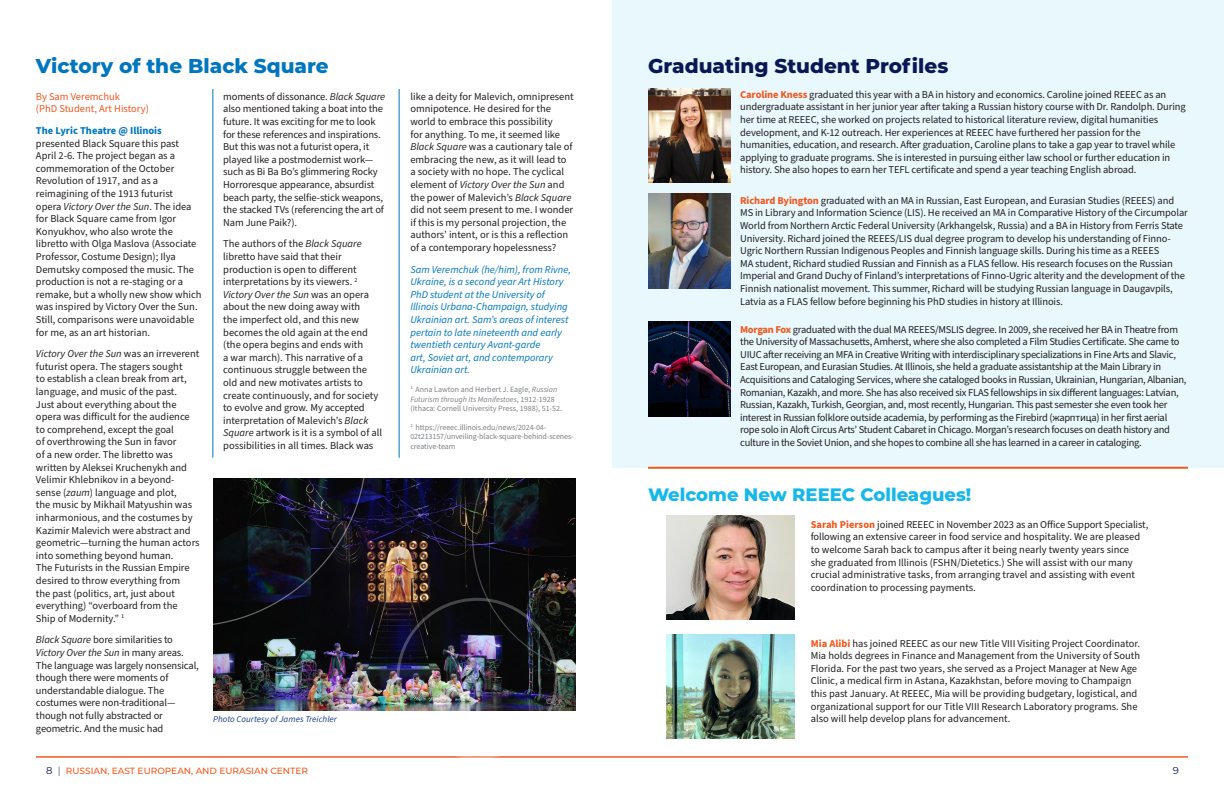
<style>
.page{position:relative;width:1224px;height:792px;background:#fff}
.page>*{position:absolute;margin:0;border:0;box-sizing:border-box;transform-origin:0 0}
.t1{font:800 20px "Montserrat";color:#091855}
.t2{font:800 20px "Montserrat";color:#0076be}
.t3{font:800 18px "Montserrat";color:#16b8e9}
.t4{font:10.5px/12.6px "Source Sans Pro";letter-spacing:-.01em;color:#231f20}
.t5{font:italic 10.5px/12.6px "Source Sans Pro";color:#0076be}
.t6{font:10.5px/12.6px "Source Sans Pro";color:#f15921}
.t7{font:10px "Montserrat";color:#091855}
.t8{font:500 9px "Montserrat";color:#f15921}
.t9{font:italic 9px "Source Sans Pro";color:#1a4185}
.t10{font:8px/9.6px "Source Sans Pro";letter-spacing:-.01em;color:#808285}
.s1{font-weight:700;color:#0076be}
.s2{font-style:italic}
.s3{font-weight:700;color:#f15921}
.s4{font-weight:400;font-size:10px;color:#091855}
.s5{font-weight:300;font-size:10px;color:#091855}
</style>
<div class="page">
<hr style="left:36px;top:756px;width:1152px;height:2px;background:#f15921">
<img style="left:213px;top:478px;width:363px;height:233px">
<div style="left:396px;top:598px;width:162px;height:161px;border:3px solid #fff;border-radius:50%"></div>
<div style="left:612px;top:0;width:612px;height:468px;background:#e8f8fc"></div>
<hr style="left:213px;top:89px;width:1px;height:369px;background:#0076be">
<hr style="left:399px;top:89px;width:1px;height:369px;background:#0076be">
<img style="left:648px;top:88px;width:83px;height:95px">
<img style="left:648px;top:193px;width:83px;height:95px">
<img style="left:648px;top:322px;width:83px;height:94px">
<hr style="left:648px;top:467px;width:540px;height:2px;background:#f15921">
<img style="left:667px;top:516px;width:128px;height:104px">
<img style="left:667px;top:635px;width:128px;height:104px">
<p class="t2" style="left:36px;top:52px;width:294px">Victory of the Black Square</p>
<p class="t6" style="left:36px;top:90px;width:114px">By Sam Veremchuk<br>(PhD Student, Art History)</p>
<p class="t4" style="left:36px;top:125px;width:167px"><span class="s1">The Lyric Theatre @ Illinois </span>presented Black Square this past<br>April 2-6. The project began as a commemoration of the October<br>Revolution of 1917, and as a reimagining of the 1913 futurist<br>opera <span class="s2">Victory Over the Sun</span>. The idea for Black Square came from Igor<br>Konyukhov, who also wrote the libretto with Olga Maslova (Associate<br>Professor, Costume Design); Ilya<br>Demutsky composed the music. The production is not a re-staging or a remake, but a wholly new show which was inspired by Victory Over the Sun.<br>Still, comparisons were unavoidable for me, as an art historian.</p>
<p class="t4" style="left:36px;top:348px;width:165px"><span class="s2">Victory Over the Sun</span> was an irreverent futurist opera. The stagers sought<br>to establish a clean break from art, language, and music of the past.<br>Just about everything about the opera was difficult for the audience to comprehend, except the goal<br>of overthrowing the Sun in favor<br>of a new order. The libretto was written by Aleksei Kruchenykh and Velimir Khlebnikov in a beyond&shy;sense (<span class="s2">zaum</span>) language and plot,<br>the music by Mikhail Matyushin was inharmonious, and the costumes by Kazimir Malevich were abstract and geometric—turning the human actors into something beyond human.<br>The Futurists in the Russian Empire desired to throw everything from<br>the past (politics, art, just about everything) “overboard from the Ship of Modernity.” <sup>1</sup></p>
<p class="t4" style="left:36px;top:634px;width:164px"><span class="s2">Black Square</span> bore similarities to<br><span class="s2">Victory Over the Sun</span> in many areas.<br>The language was largely nonsensical, though there were moments of understandable dialogue. The costumes were non-traditional— though not fully abstracted or geometric. And the music had</p>
<p class="t4" style="left:223px;top:90px;width:163px">moments of dissonance. <span class="s2">Black Square </span>also mentioned taking a boat into the future. It was exciting for me to look for these references and inspirations.<br>But this was not a futurist opera, it played like a postmodernist work— such as Bi Ba Bo’s glimmering Rocky Horroresque appearance, absurdist beach party, the selfie-stick weapons, the stacked TVs (referencing the art of Nam June Paik?).</p>
<p class="t4" style="left:223px;top:238px;width:160px">The authors of the <span class="s2">Black Square </span>libretto have said that their production is open to different interpretations by its viewers. <sup>2<br></sup><span class="s2">Victory Over the Sun</span> was an opera about the new doing away with<br>the imperfect old, and this new becomes the old again at the end (the opera begins and ends with<br>a war march). This narrative of a continuous struggle between the old and new motivates artists to create continuously, and for society to evolve and grow. My accepted interpretation of Malevich’s <span class="s2">Black<br>Square</span> artwork is it is a symbol of all possibilities in all times. Black was</p>
<p class="t9" style="left:213px;top:713px;width:125px">Photo Courtesy of James Treichler</p>
<p class="t4" style="left:410px;top:90px;width:165px">like a deity for Malevich, omnipresent omnipotence. He desired for the world to embrace this possibility<br>for anything. To me, it seemed like <span class="s2">Black Square</span> was a cautionary tale of embracing the new, as it will lead to a society with no hope. The cyclical element of <span class="s2">Victory Over the Sun</span> and the power of Malevich’s <span class="s2">Black Square </span>did not seem present to me. I wonder if this is my personal projection, the authors’ intent, or is this a reflection of a contemporary hopelessness?</p>
<p class="t5" style="left:410px;top:263px;width:162px">Sam Veremchuk (he/him), from Rivne, Ukraine, is a second year Art History PhD student at the University of Illinois Urbana-Champaign, studying Ukrainian art. Sam’s areas of interest pertain to late nineteenth and early twentieth century Avant-garde<br>art, Soviet art, and contemporary Ukrainian art.</p>
<p class="t10" style="left:410px;top:385px;width:153px"><sup>1</sup> Anna Lawton and Herbert J. Eagle, <span class="s2">Russian<br>Futurism through Its Manifestoes</span>, 1912-1928 (Ithaca: Cornell University Press, 1988), 51-52.</p>
<p class="t10" style="left:410px;top:423px;width:165px"><sup>2</sup> https://reeec.illinois.edu/news/2024-04-<br>02t213157/unveiling-black-square-behind-scenes&shy;creative-team</p>
<p class="t1" style="left:648px;top:52px;width:302px">Graduating Student Profiles</p>
<p class="t4" style="left:740px;top:88px;width:447px"><span class="s3">Caroline Kness</span> graduated this year with a BA in history and economics. Caroline joined REEEC as an undergraduate assistant in her junior year after taking a Russian history course with Dr. Randolph. During her time at REEEC, she worked on projects related to historical literature review, digital humanities development, and K-12 outreach. Her experiences at REEEC have furthered her passion for the humanities, education, and research. After graduation, Caroline plans to take a gap year to travel while applying to graduate programs. She is interested in pursuing either law school or further education in history. She also hopes to earn her TEFL certificate and spend a year teaching English abroad.</p>
<p class="t4" style="left:740px;top:194px;width:449px"><span class="s3">Richard Byington</span> graduated with an MA in Russian, East European, and Eurasian Studies (REEES) and MS in Library and Information Science (LIS). He received an MA in Comparative History of the Circumpolar World from Northern Arctic Federal University (Arkhangelsk, Russia) and a BA in History from Ferris State University. Richard joined the REEES/LIS dual degree program to develop his understanding of Finno-Ugric Northern Russian Indigenous Peoples and Finnish language skills. During his time as a REEES<br>MA student, Richard studied Russian and Finnish as a FLAS fellow. His research focuses on the Russian Imperial and Grand Duchy of Finland’s interpretations of Finno-Ugric alterity and the development of the Finnish nationalist movement. This summer, Richard will be studying Russian language in Daugavpils, Latvia as a FLAS fellow before beginning his PhD studies in history at Illinois.</p>
<p class="t4" style="left:740px;top:323px;width:448px"><span class="s3">Morgan Fox</span> graduated with the dual MA REEES/MSLIS degree. In 2009, she received her BA in Theatre from the University of Massachusetts, Amherst, where she also completed a Film Studies Certificate. She came to UIUC after receiving an MFA in Creative Writing with interdisciplinary specializations in Fine Arts and Slavic, East European, and Eurasian Studies. At Illinois, she held a graduate assistantship at the Main Library in Acquisitions and Cataloging Services, where she cataloged books in Russian, Ukrainian, Hungarian, Albanian, Romanian, Kazakh, and more. She has also received six FLAS fellowships in six different languages: Latvian, Russian, Kazakh, Turkish, Georgian, and, most recently, Hungarian. This past semester she even took her interest in Russian folklore outside academia, by performing as the Firebird (жарптица) in her first aerial rope solo in Aloft Circus Arts’ Student Cabaret in Chicago. Morgan’s research focuses on death history and culture in the Soviet Union, and she hopes to combine all she has learned in a career in cataloging.</p>
<p class="t3" style="left:648px;top:481px;width:325px">Welcome New REEEC Colleagues!</p>
<p class="t4" style="left:811px;top:518px;width:339px"><span class="s3">Sarah Pierson</span> joined REEEC in November 2023 as an Office Support Specialist, following an extensive career in food service and hospitality. We are pleased to welcome Sarah back to campus after it being nearly twenty years since<br>she graduated from Illinois (FSHN/Dietetics.) She will assist with our many crucial administrative tasks, from arranging travel and assisting with event coordination to processing payments.</p>
<p class="t4" style="left:811px;top:637px;width:331px"><span class="s3">Mia Alibi</span> has joined REEEC as our new Title VIII Visiting Project Coordinator.<br>Mia holds degrees in Finance and Management from the University of South Florida. For the past two years, she served as a Project Manager at New Age Clinic, a medical firm in Astana, Kazakhstan, before moving to Champaign this past January. At REEEC, Mia will be providing budgetary, logistical, and organizational support for our Title VIII Research Laboratory programs. She also will help develop plans for advancement.</p>
<p class="t8" style="left:46px;top:764px;width:264px"><span class="s4">8</span> <span class="s5">|</span> RUSSIAN, EAST EUROPEAN, AND EURASIAN CENTER</p>
<p class="t7" style="left:1173px;top:763px;width:8px">9</p>
</div>
